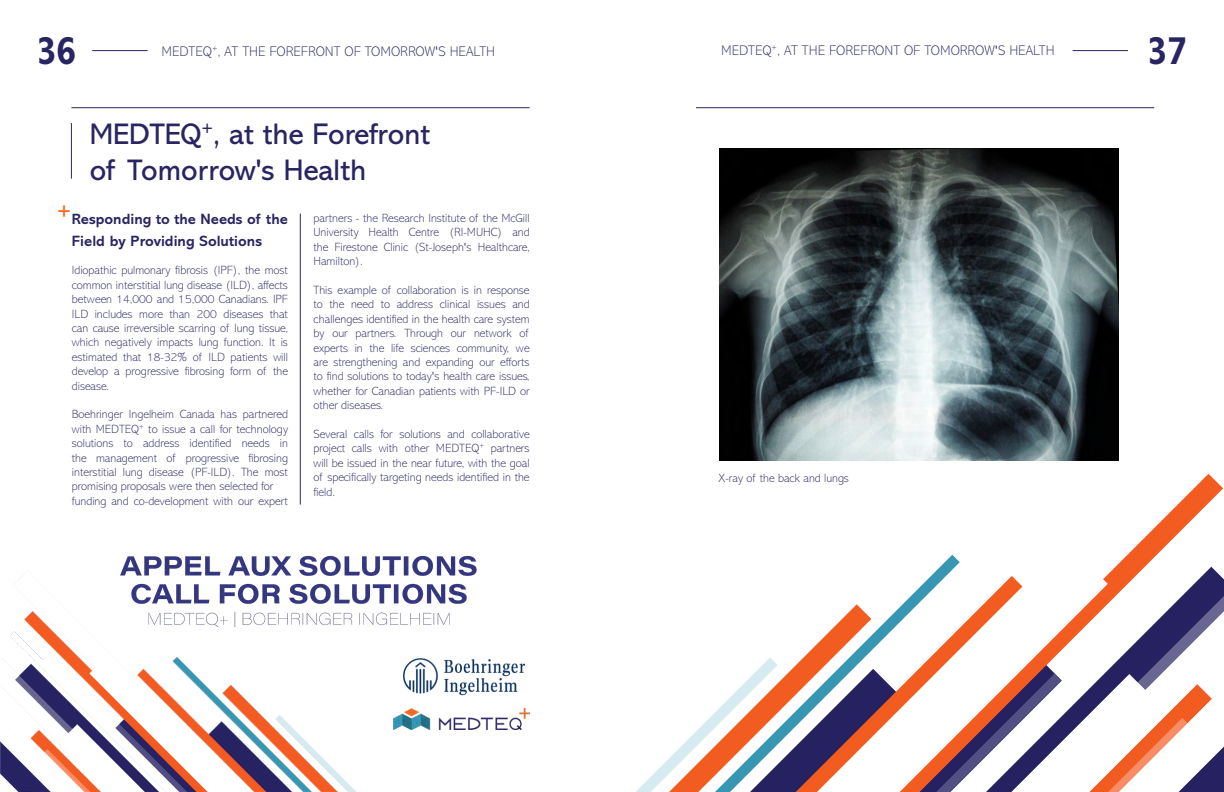
<style>
.page{position:relative;width:1224px;height:792px;background:#fff}
.page>*{position:absolute;margin:0;border:0;box-sizing:border-box;transform-origin:0 0}
.t1{font:700 condensed 41px "Abadi MT Pro";color:#292562}
.t2{font:30px/36px "Abadi MT Pro";color:#292562}
.t3{font:700 21px "Abadi MT Std";color:#f36c25}
.t4{font:700 15px/21.6px "Abadi MT Pro";color:#292562}
.t5{font:200 14px "Abadi MT Std";color:#292562}
.t6{font:200 12px/14.4px "Abadi MT Pro";color:#292562;text-align:justify}
</style>
<div class="page">
<hr style="left:92px;top:50px;width:56px;height:1px;background:#292562">
<hr style="left:1073px;top:50px;width:55px;height:1px;background:#292562">
<hr style="left:71px;top:107px;width:459px;height:1px;background:#292562">
<hr style="left:71px;top:123px;width:1px;height:56px;background:#292562">
<hr style="left:300px;top:214px;width:1px;height:291px;background:#292562">
<img style="left:0;top:611px;width:357px;height:181px">
<img style="left:120px;top:555px;width:357px;height:72px">
<img style="left:403px;top:658px;width:122px;height:38px">
<img style="left:393px;top:708px;width:137px;height:22px">
<svg style="left:828px;top:460px;width:396px;height:136px"></svg>
<svg style="left:849px;top:559px;width:101px;height:37px"></svg>
<svg style="left:950px;top:549px;width:240px;height:47px"></svg>
<svg style="left:959px;top:560px;width:235px;height:36px"></svg>
<svg style="left:636px;top:596px;width:588px;height:196px"></svg>
<hr style="left:696px;top:107px;width:458px;height:1px;background:#292562">
<img style="left:719px;top:148px;width:400px;height:312px">
<h1 class="t1" style="left:36px;top:28px;width:42px">36</h1>
<h1 class="t1" style="left:1147px;top:28px;width:42px">37</h1>
<p class="t5" style="left:161px;top:43px;width:335px">MEDTEQ<sup>+</sup>, AT THE FOREFRONT OF TOMORROW'S HEALTH</p>
<p class="t5" style="left:721px;top:42px;width:335px">MEDTEQ<sup>+</sup>, AT THE FOREFRONT OF TOMORROW'S HEALTH</p>
<h2 class="t2" style="left:90px;top:116px;width:342px">MEDTEQ<sup>+</sup>, at the Forefront of Tomorrow's Health</h2>
<p class="t4" style="left:72px;top:208px;width:218px">Responding to the Needs of the<br>Field by Providing Solutions</p>
<p class="t6" style="left:72px;top:263px;width:218px">Idiopathic pulmonary fibrosis (IPF), the most common interstitial lung disease (ILD), affects between 14,000 and 15,000 Canadians. IPF ILD includes more than 200 diseases that can cause irreversible scarring of lung tissue, which negatively impacts lung function. It is estimated that 18-32% of ILD patients will develop a progressive fibrosing form of the disease.</p>
<p class="t6" style="left:72px;top:407px;width:218px;text-align:left">Boehringer Ingelheim Canada has partnered with MEDTEQ<sup>+</sup> to issue a call for technology solutions to address identified needs in the management of progressive fibrosing interstitial lung disease (PF-ILD). The most promising proposals were then selected for funding and co-development with our expert</p>
<h3 class="t3" style="left:57px;top:199px;width:16px">+</h3>
<p class="t6" style="left:314px;top:211px;width:218px">partners - the Research Institute of the McGill University Health Centre (RI-MUHC) and the Firestone Clinic (St-Joseph's Healthcare, Hamilton).</p>
<p class="t6" style="left:314px;top:283px;width:218px">This example of collaboration is in response to the need to address clinical issues and challenges identified in the health care system by our partners. Through our network of experts in the life sciences community, we are strengthening and expanding our efforts to find solutions to today's health care issues, whether for Canadian patients with PF-ILD or other diseases.</p>
<p class="t6" style="left:314px;top:427px;width:218px">Several calls for solutions and collaborative project calls with other MEDTEQ<sup>+</sup> partners will be issued in the near future, with the goal of specifically targeting needs identified in the field.</p>
<p class="t6" style="left:719px;top:471px;width:132px">X-ray of the back and lungs</p>
</div>
